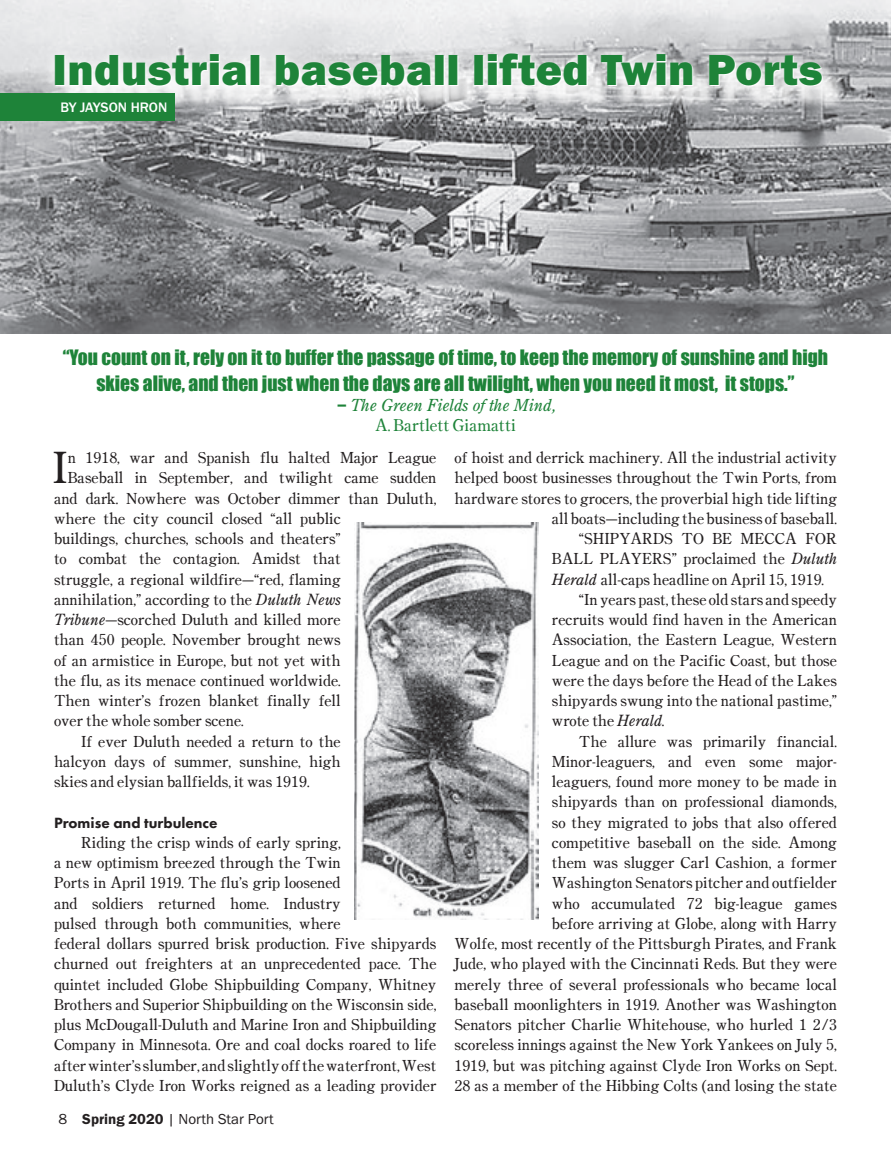
<style>
.page{position:relative;width:891px;height:1161px;background:#fff}
.page>*{position:absolute;margin:0;border:0;box-sizing:border-box;transform-origin:0 0}
.body{font:45px "Franklin Gothic URW Hea";letter-spacing:.01em;color:#1e8339}
.Body_Paragraph_Summe{font:43.5px "Century Oldstyle ICG";color:#231f20}
.t1{font:19.5px/25.5px "Impact";color:#1e8339;text-align:center}
.t2{font:italic 16.5px "Century Old Style Std";color:#1e8339}
.t3{font:16.5px "Century Oldstyle ICG";color:#1e8339}
.Body_Paragraph_Summe-2{font:15.3px/20.2px "Century Oldstyle ICG";color:#231f20;text-align:justify}
.Body_Paragraph_Summe-3{font:800 15.3px "Futura PT";color:#231f20}
.t4{font:15px "Franklin Gothic URW Boo";color:#231f20}
.body-2{font:500 14.25px "Franklin Gothic URW";letter-spacing:-.01em;color:#fff}
.s1{font-family:"Impact";font-style:normal}
.s2{font-family:"Century Old Style Std";font-style:italic}
.s3{font-family:"Franklin Gothic URW Dem"}
</style>
<div class="page">
<img style="left:0;top:0;width:891px;height:334px">
<img style="left:354px;top:523px;width:184px;height:397px">
<div style="left:61px;top:60px;width:784px;height:49px;background:#fff;opacity:.75"></div>
<div style="left:42px;top:42px;width:792px;height:56px;background:#fff;opacity:.75"></div>
<div style="left:0;top:93px;width:174px;height:28px;background:#1e8339"></div>
<p class="body" style="left:52px;top:41px;width:772px">Industrial baseball lifted Twin Ports</p>
<p class="body-2" style="left:60px;top:98px;width:108px">BY JAYSON HRON</p>
<p class="t1" style="left:63px;top:345px;width:767px">“You count on it, rely on it to buffer the passage of time, to keep the memory of sunshine and high skies alive, and then just when the days are all twilight, when you need it most, it stops.”</p>
<p class="t2" style="left:338px;top:394px;width:219px"><span class="s1">–</span> The Green Fields of the Mind,</p>
<p class="t3" style="left:375px;top:414px;width:142px">A. Bartlett Giamatti</p>
<p class="Body_Paragraph_Summe" style="left:52px;top:440px;width:17px">I</p>
<p class="Body_Paragraph_Summe-2" style="left:68px;top:447px;width:370px">n 1918, war and Spanish flu halted Major League</p>
<p class="Body_Paragraph_Summe-2" style="left:68px;top:467px;width:370px">Baseball in September, and twilight came sudden</p>
<p class="Body_Paragraph_Summe-2" style="left:54px;top:488px;width:384px">and dark. Nowhere was October dimmer than Duluth,</p>
<p class="Body_Paragraph_Summe-2" style="left:54px;top:508px;width:288px">where the city council closed “all public</p>
<p class="Body_Paragraph_Summe-2" style="left:54px;top:528px;width:288px">buildings, churches, schools and theaters”</p>
<p class="Body_Paragraph_Summe-2" style="left:54px;top:548px;width:288px">to combat the contagion. Amidst that</p>
<p class="Body_Paragraph_Summe-2" style="left:54px;top:569px;width:288px">struggle, a regional wildfire—“red, flaming</p>
<p class="Body_Paragraph_Summe-2" style="left:54px;top:589px;width:288px">annihilation,” according to the <span class="s2">Duluth News</span></p>
<p class="Body_Paragraph_Summe-2" style="left:54px;top:609px;width:288px"><span class="s2">Tribune</span>—scorched Duluth and killed more</p>
<p class="Body_Paragraph_Summe-2" style="left:54px;top:629px;width:288px">than 450 people. November brought news</p>
<p class="Body_Paragraph_Summe-2" style="left:54px;top:650px;width:288px">of an armistice in Europe, but not yet with</p>
<p class="Body_Paragraph_Summe-2" style="left:54px;top:670px;width:288px">the flu, as its menace continued worldwide.</p>
<p class="Body_Paragraph_Summe-2" style="left:54px;top:690px;width:288px">Then winter’s frozen blanket finally fell</p>
<p class="Body_Paragraph_Summe-2" style="left:54px;top:710px;width:191px">over the whole somber scene.</p>
<p class="Body_Paragraph_Summe-2" style="left:54px;top:731px;width:288px;text-indent:27px">If ever Duluth needed a return to the halcyon days of summer, sunshine, high skies and elysian ballfields, it was 1919.</p>
<p class="Body_Paragraph_Summe-3" style="left:54px;top:813px;width:165px">Promise and turbulence</p>
<p class="Body_Paragraph_Summe-2" style="left:54px;top:832px;width:384px;text-align:left;text-indent:27px">Riding the crisp winds of early spring,<br>a new optimism breezed through the Twin<br>Ports in April 1919. The flu’s grip loosened<br>and soldiers returned home. Industry<br>pulsed through both communities, where<br>federal dollars spurred brisk production. Five shipyards churned out freighters at an unprecedented pace. The quintet included Globe Shipbuilding Company, Whitney Brothers and Superior Shipbuilding on the Wisconsin side, plus McDougall-Duluth and Marine Iron and Shipbuilding Company in Minnesota. Ore and coal docks roared to life after winter’s slumber, and slightly off the waterfront, West Duluth’s Clyde Iron Works reigned as a leading provider</p>
<p class="t4" style="left:58px;top:1109px;width:217px">8 <span class="s3">Spring 2020</span> | North Star Port</p>
<p class="Body_Paragraph_Summe-2" style="left:454px;top:447px;width:384px;text-align:right">of hoist and derrick machinery. All the industrial activity helped boost businesses throughout the Twin Ports, from hardware stores to grocers, the proverbial high tide lifting all boats—including the business of baseball.</p>
<p class="Body_Paragraph_Summe-2" style="left:552px;top:528px;width:287px;text-indent:27px">“SHIPYARDS TO BE MECCA FOR BALL PLAYERS” proclaimed the <span class="s2">Duluth Herald</span> all-caps headline on April 15, 1919.</p>
<p class="Body_Paragraph_Summe-2" style="left:552px;top:589px;width:287px;text-indent:27px">“In years past, these old stars and speedy recruits would find haven in the American Association, the Eastern League, Western League and on the Pacific Coast, but those were the days before the Head of the Lakes shipyards swung into the national pastime,” wrote the <span class="s2">Herald</span>.</p>
<p class="Body_Paragraph_Summe-2" style="left:454px;top:731px;width:384px;text-align:right">The allure was primarily financial.<br>Minor-leaguers, and even some major-<br>leaguers, found more money to be made in<br>shipyards than on professional diamonds,<br>so they migrated to jobs that also offered<br>competitive baseball on the side. Among<br>them was slugger Carl Cashion, a former<br>Washington Senators pitcher and outfielder<br>who accumulated 72 big-league games<br>before arriving at Globe, along with Harry<br>Wolfe, most recently of the Pittsburgh Pirates, and Frank Jude, who played with the Cincinnati Reds. But they were merely three of several professionals who became local baseball moonlighters in 1919. Another was Washington Senators pitcher Charlie Whitehouse, who hurled 1 2/3 scoreless innings against the New York Yankees on July 5, 1919, but was pitching against Clyde Iron Works on Sept.<br>28 as a member of the Hibbing Colts (and losing the state</p>
</div>
